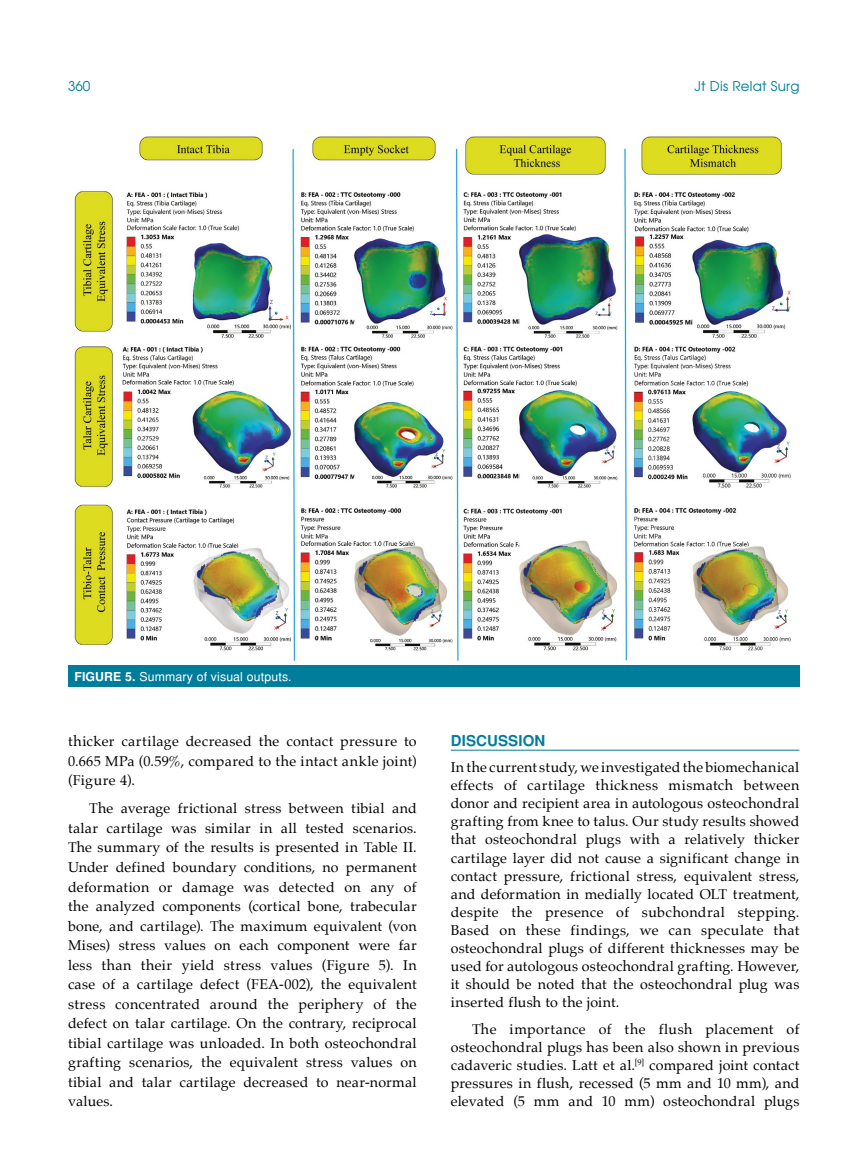
<style>
.page{position:relative;width:859px;height:1170px;background:#fff}
.page>*{position:absolute;margin:0;border:0;box-sizing:border-box;transform-origin:0 0}
.t1{font:700 15px "Helvetica Tr";letter-spacing:.01em;color:#007d9a}
.t2{font:14.25px/19.5px "Palatino";letter-spacing:.015em;color:#000;text-align:justify}
.t3{font:13.5px "Avant Garde Tr";letter-spacing:.015em;color:#007d9a}
.t4{font:12.3px "Helvetica Normal Tr";letter-spacing:.01em;color:#fff}
.s1{font-family:"Helvetica Tr";font-weight:700}
</style>
<div class="page">
<hr style="left:451px;top:749px;width:348px;height:1px;background:#007d9a">
<div style="left:68px;top:665px;width:731px;height:22px;background:#007d9a"></div>
<img style="left:74px;top:136px;width:717px;height:526px">
<p class="t3" style="left:68px;top:77px;width:24px">360</p>
<p class="t3" style="left:694px;top:77px;width:106px">Jt Dis Relat Surg</p>
<p class="t4" style="left:74px;top:669px;width:219px"><span class="s1">FIGURE 5.</span> Summary of visual outputs.</p>
<p class="t2" style="left:68px;top:731px;width:350px">thicker cartilage decreased the contact pressure to 0.665 MPa (0.59%, compared to the intact ankle joint) (Figure 4).</p>
<p class="t2" style="left:68px;top:798px;width:350px;text-indent:21px">The average frictional stress between tibial and talar cartilage was similar in all tested scenarios.<br>The summary of the results is presented in Table II.<br>Under defined boundary conditions, no permanent deformation or damage was detected on any of the analyzed components (cortical bone, trabecular bone, and cartilage). The maximum equivalent (von Mises) stress values on each component were far less than their yield stress values (Figure 5). In case of a cartilage defect (FEA-002), the equivalent stress concentrated around the periphery of the defect on talar cartilage. On the contrary, reciprocal tibial cartilage was unloaded. In both osteochondral grafting scenarios, the equivalent stress values on tibial and talar cartilage decreased to near-normal values.</p>
<p class="t1" style="left:451px;top:731px;width:96px">DISCUSSION</p>
<p class="t2" style="left:451px;top:758px;width:350px;line-height:18px">In the current study, we investigated the biomechanical effects of cartilage thickness mismatch between donor and recipient area in autologous osteochondral grafting from knee to talus. Our study results showed that osteochondral plugs with a relatively thicker cartilage layer did not cause a significant change in contact pressure, frictional stress, equivalent stress, and deformation in medially located OLT treatment, despite the presence of subchondral stepping.<br>Based on these findings, we can speculate that osteochondral plugs of different thicknesses may be used for autologous osteochondral grafting. However, it should be noted that the osteochondral plug was inserted flush to the joint.</p>
<p class="t2" style="left:451px;top:1019px;width:350px;line-height:18.1px;text-indent:21px">The importance of the flush placement of osteochondral plugs has been also shown in previous cadaveric studies. Latt et al.<sup>[9]</sup> compared joint contact pressures in flush, recessed (5 mm and 10 mm), and elevated (5 mm and 10 mm) osteochondral plugs</p>
</div>
